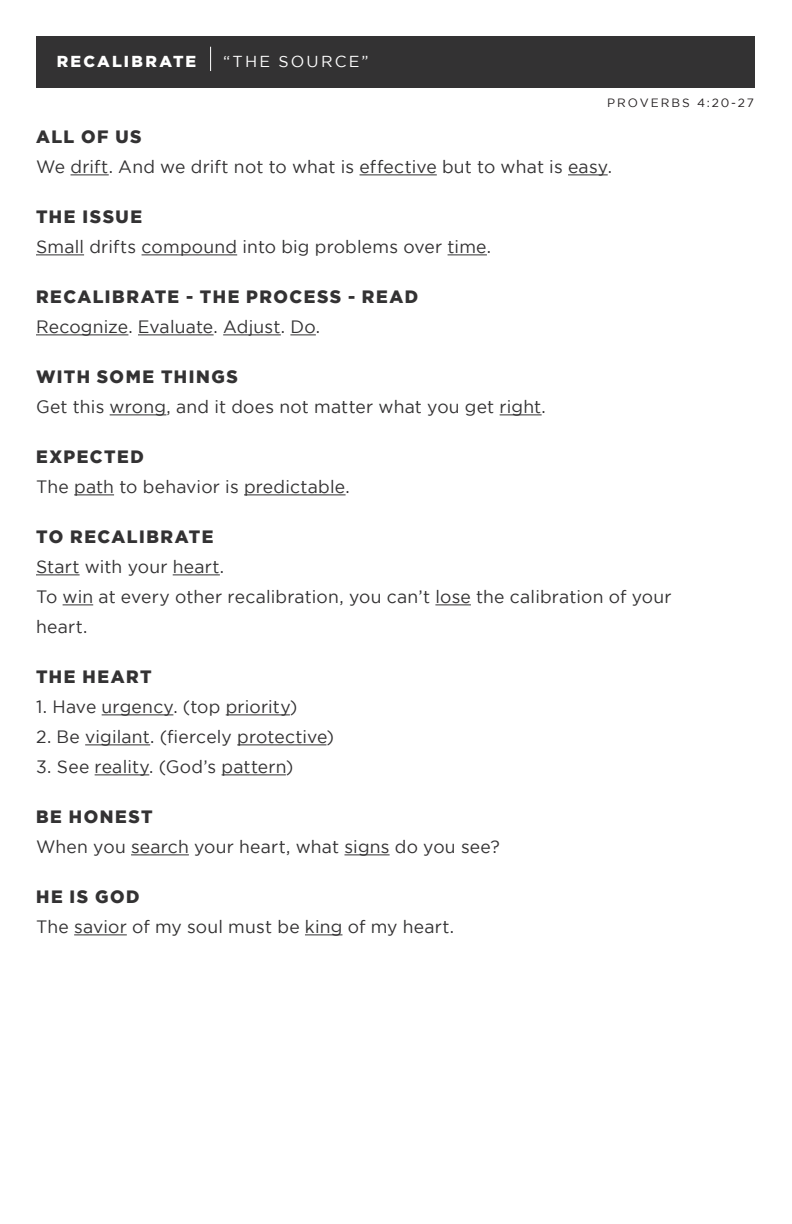
<style>
.page{position:relative;width:792px;height:1224px;background:#fff}
.page>*{position:absolute;margin:0;border:0;box-sizing:border-box;transform-origin:0 0}
.t1{font:17.8px/30px "Gotham";letter-spacing:.01em;color:#333233}
.t2{font:900 17.8px "Gotham";letter-spacing:.085em;color:#333233}
.t3{font:900 15.8px "Gotham";letter-spacing:.135em;color:#fff}
.t4{font:15.8px "Gotham";letter-spacing:.14em;color:#fff}
.t5{font:12px "Gotham";letter-spacing:.165em;color:#231f20}
</style>
<div class="page">
<div style="left:36px;top:36px;width:719px;height:52px;background:#333233"></div>
<svg style="left:210px;top:47px;width:1px;height:24px"></svg>
<hr style="left:71px;top:175px;width:38px;height:1px;background:#333233">
<hr style="left:360px;top:175px;width:77px;height:1px;background:#333233">
<hr style="left:568px;top:175px;width:40px;height:1px;background:#333233">
<hr style="left:36px;top:255px;width:48px;height:1px;background:#333233">
<hr style="left:142px;top:255px;width:95px;height:1px;background:#333233">
<hr style="left:448px;top:255px;width:39px;height:1px;background:#333233">
<hr style="left:36px;top:335px;width:92px;height:1px;background:#333233">
<hr style="left:138px;top:335px;width:76px;height:1px;background:#333233">
<hr style="left:223px;top:335px;width:58px;height:1px;background:#333233">
<svg style="left:290px;top:335px;width:26px;height:1px"></svg>
<hr style="left:110px;top:415px;width:56px;height:1px;background:#333233">
<hr style="left:500px;top:415px;width:42px;height:1px;background:#333233">
<hr style="left:74px;top:495px;width:40px;height:1px;background:#333233">
<hr style="left:244px;top:495px;width:102px;height:1px;background:#333233">
<hr style="left:36px;top:575px;width:44px;height:1px;background:#333233">
<hr style="left:173px;top:575px;width:47px;height:1px;background:#333233">
<hr style="left:63px;top:605px;width:30px;height:1px;background:#333233">
<hr style="left:435px;top:605px;width:36px;height:1px;background:#333233">
<hr style="left:102px;top:715px;width:71px;height:1px;background:#333233">
<hr style="left:226px;top:715px;width:64px;height:1px;background:#333233">
<hr style="left:85px;top:745px;width:65px;height:1px;background:#333233">
<hr style="left:237px;top:745px;width:90px;height:1px;background:#333233">
<hr style="left:95px;top:775px;width:54px;height:1px;background:#333233">
<hr style="left:222px;top:775px;width:64px;height:1px;background:#333233">
<hr style="left:131px;top:855px;width:58px;height:1px;background:#333233">
<hr style="left:344px;top:855px;width:46px;height:1px;background:#333233">
<hr style="left:74px;top:935px;width:53px;height:1px;background:#333233">
<hr style="left:305px;top:935px;width:37px;height:1px;background:#333233">
<p class="t3" style="left:57px;top:52px;width:141px">RECALIBRATE</p>
<p class="t4" style="left:223px;top:53px;width:147px">“THE SOURCE”</p>
<p class="t5" style="left:607px;top:96px;width:148px">PROVERBS 4:20-27</p>
<p class="t2" style="left:36px;top:126px;width:107px">ALL OF US</p>
<p class="t1" style="left:36px;top:151px;width:578px">We drift. And we drift not to what is effective but to what is easy.</p>
<p class="t2" style="left:36px;top:206px;width:108px">THE ISSUE</p>
<p class="t1" style="left:36px;top:231px;width:457px">Small drifts compound into big problems over time.</p>
<p class="t2" style="left:36px;top:286px;width:384px">RECALIBRATE - THE PROCESS - READ</p>
<p class="t1" style="left:36px;top:311px;width:286px">Recognize. Evaluate. Adjust. Do.</p>
<p class="t2" style="left:36px;top:366px;width:203px">WITH SOME THINGS</p>
<p class="t1" style="left:36px;top:391px;width:511px">Get this wrong, and it does not matter what you get right.</p>
<p class="t2" style="left:36px;top:446px;width:109px">EXPECTED</p>
<p class="t1" style="left:36px;top:471px;width:315px">The path to behavior is predictable.</p>
<p class="t2" style="left:36px;top:526px;width:179px">TO RECALIBRATE</p>
<p class="t1" style="left:36px;top:551px;width:190px">Start with your heart.</p>
<p class="t1" style="left:36px;top:581px;width:637px">To win at every other recalibration, you can’t lose the calibration of your heart.</p>
<p class="t2" style="left:36px;top:666px;width:117px">THE HEART</p>
<p class="t1" style="left:36px;top:691px;width:263px">1. Have urgency. (top priority)</p>
<p class="t1" style="left:36px;top:721px;width:300px">2. Be vigilant. (fiercely protective)</p>
<p class="t1" style="left:36px;top:751px;width:259px">3. See reality. (God’s pattern)</p>
<p class="t2" style="left:36px;top:806px;width:118px">BE HONEST</p>
<p class="t1" style="left:36px;top:831px;width:465px">When you search your heart, what signs do you see?</p>
<p class="t2" style="left:36px;top:886px;width:105px">HE IS GOD</p>
<p class="t1" style="left:36px;top:911px;width:420px">The savior of my soul must be king of my heart.</p>
</div>
